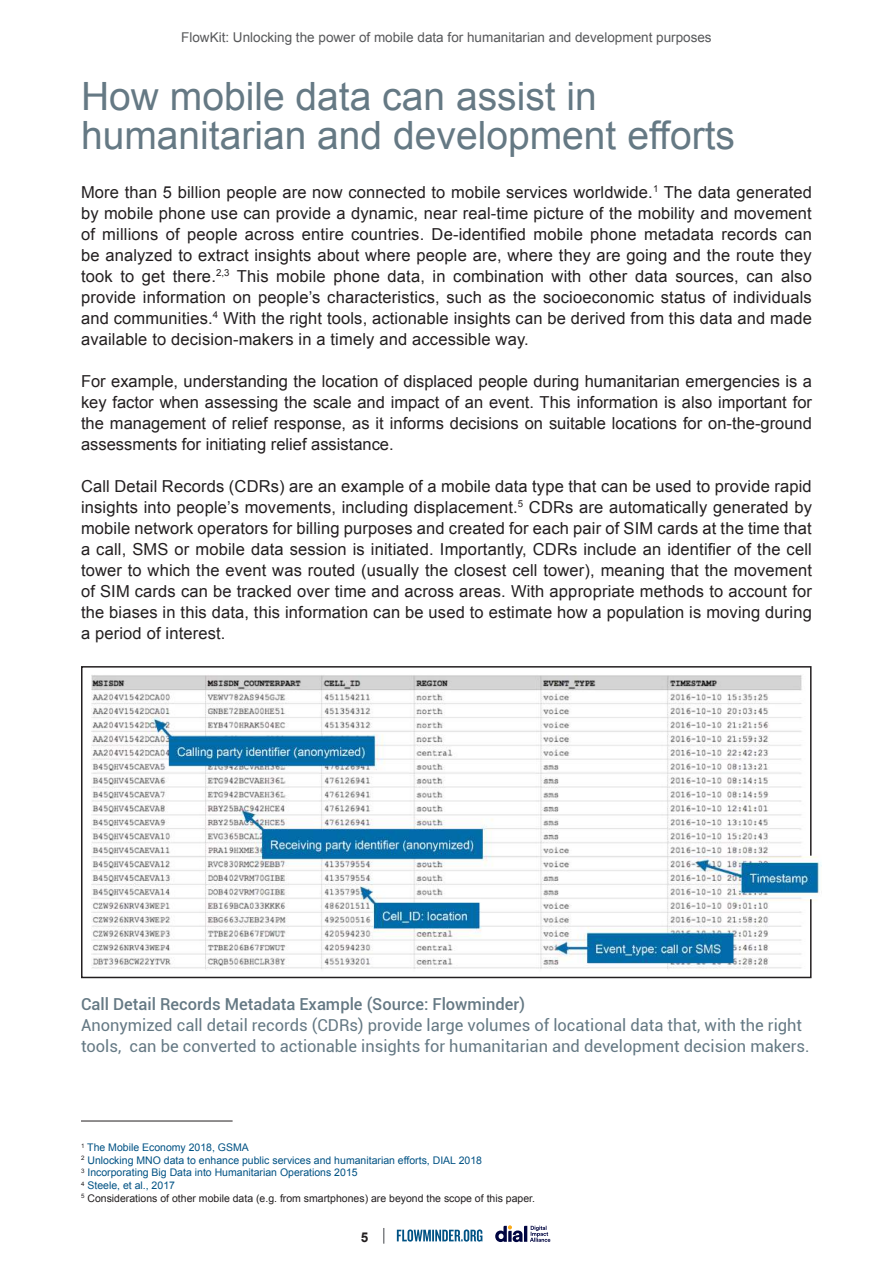
<style>
.page{position:relative;width:893px;height:1263px;background:#fff}
.page>*{position:absolute;margin:0;border:0;box-sizing:border-box;transform-origin:0 0}
.t1{font:39px/39px "Arial";color:#657984}
.t2{font:16.5px/21px "Arial";letter-spacing:.01em;color:#231f20;text-align:justify}
.t3{font:16.5px/21px "Roboto";color:#657984}
.t4{font:500 16.5px "Roboto";color:#657984}
.t5{font:13.5px "Arial";color:#57585a}
.t6{font:700 13.5px "Arial";color:#231f20}
.t7{font:10.5px/12.6px "Arial";color:#005284}
.s1{color:#231f20}
</style>
<div class="page">
<svg style="left:495px;top:1225px;width:55px;height:17px"></svg>
<svg style="left:397px;top:1229px;width:85px;height:12px"></svg>
<svg style="left:383px;top:1228px;width:1px;height:16px"></svg>
<hr style="left:81px;top:1121px;width:152px;height:1px;background:#231f20">
<svg style="left:81px;top:666px;width:731px;height:313px"></svg>
<p class="t5" style="left:181px;top:28px;width:532px">FlowKit: Unlocking the power of mobile data for humanitarian and development purposes</p>
<h1 class="t1" style="left:81px;top:77px;width:656px">How mobile data can assist in humanitarian and development efforts</h1>
<p class="t2" style="left:81px;top:182px;width:732px">More than 5 billion people are now connected to mobile services worldwide.<sup>1</sup> The data generated by mobile phone use can provide a dynamic, near real-time picture of the mobility and movement of millions of people across entire countries. De-identified mobile phone metadata records can be analyzed to extract insights about where people are, where they are going and the route they took to get there.<sup>2,3</sup> This mobile phone data, in combination with other data sources, can also provide information on people’s characteristics, such as the socioeconomic status of individuals and communities.<sup>4</sup> With the right tools, actionable insights can be derived from this data and made available to decision-makers in a timely and accessible way.</p>
<p class="t2" style="left:81px;top:371px;width:732px">For example, understanding the location of displaced people during humanitarian emergencies is a key factor when assessing the scale and impact of an event. This information is also important for the management of relief response, as it informs decisions on suitable locations for on-the-ground assessments for initiating relief assistance.</p>
<p class="t2" style="left:81px;top:476px;width:732px">Call Detail Records (CDRs) are an example of a mobile data type that can be used to provide rapid insights into people’s movements, including displacement.<sup>5</sup> CDRs are automatically generated by mobile network operators for billing purposes and created for each pair of SIM cards at the time that a call, SMS or mobile data session is initiated. Importantly, CDRs include an identifier of the cell tower to which the event was routed (usually the closest cell tower), meaning that the movement of SIM cards can be tracked over time and across areas. With appropriate methods to account for the biases in this data, this information can be used to estimate how a population is moving during a period of interest.</p>
<p class="t4" style="left:81px;top:992px;width:445px">Call Detail Records Metadata Example (Source: Flowminder)</p>
<p class="t3" style="left:81px;top:1014px;width:730px">Anonymized call detail records (CDRs) provide large volumes of locational data that, with the right tools, can be converted to actionable insights for humanitarian and development decision makers.</p>
<p class="t7" style="left:81px;top:1141px;width:455px"><sup>1</sup> The Mobile Economy 2018, GSMA<br><sup>2</sup> Unlocking MNO data to enhance public services and humanitarian efforts, DIAL 2018<br><sup>3</sup> Incorporating Big Data into Humanitarian Operations 2015<br><sup>4</sup> Steele, et al., 2017<br><sup>5</sup> <span class="s1">Considerations of other mobile data (e.g. from smartphones) are beyond the scope of this paper.</span></p>
<p class="t6" style="left:361px;top:1228px;width:9px">5</p>
</div>
